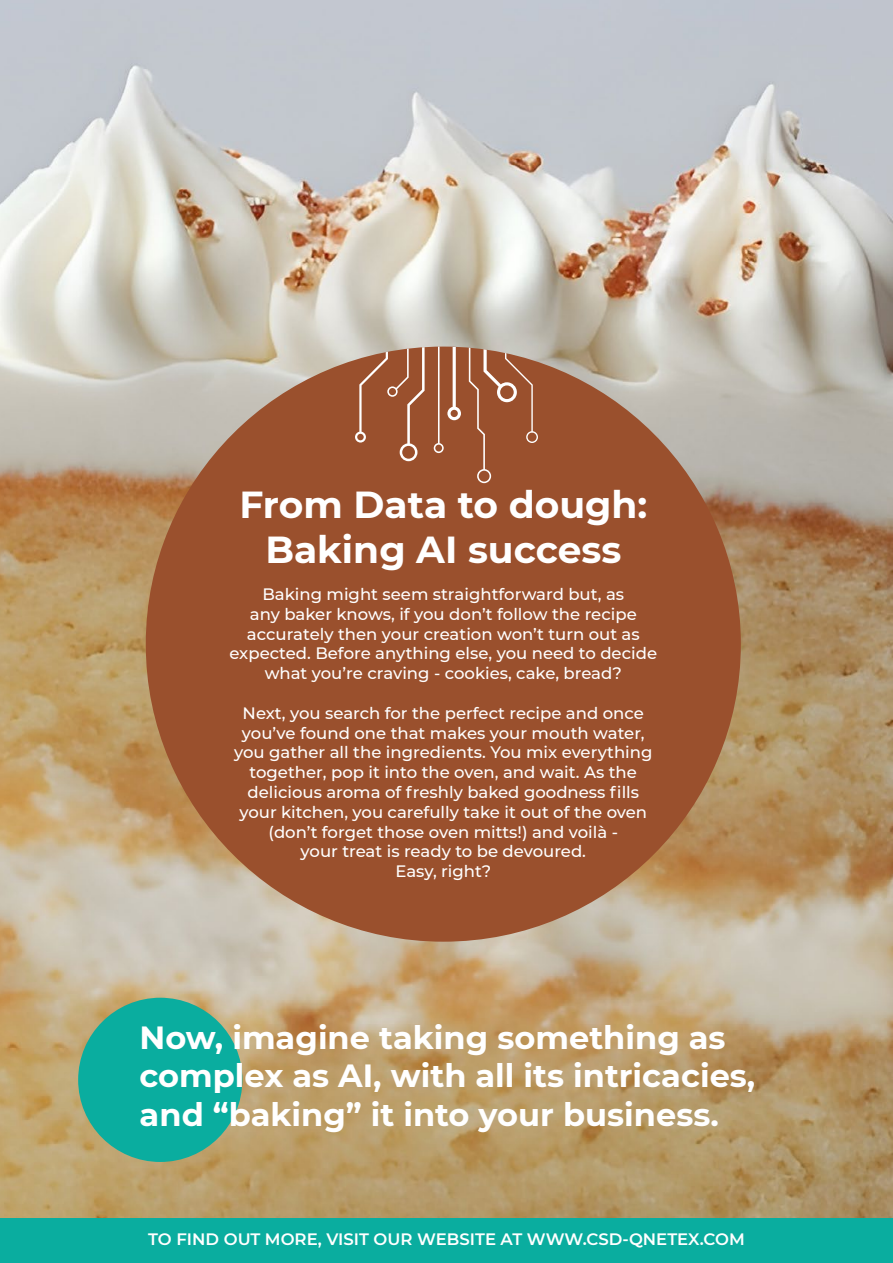
<style>
.page{position:relative;width:893px;height:1263px;background:#fff}
.page>*{position:absolute;margin:0;border:0;box-sizing:border-box;transform-origin:0 0}
.t1{font:700 37.5px/45px "Montserrat";color:#fff;text-align:center}
.t2{font:700 31.95px/38.4px "Montserrat";color:#fff}
.t3{font:500 16.5px/19.8px "Montserrat";color:#fff;text-align:center}
.t4{font:600 16.5px "Montserrat";color:#fff}
</style>
<div class="page">
<img style="left:0;top:0;width:893px;height:1218px">
<div style="left:146px;top:347px;width:595px;height:595px;background:#9a502d;border-radius:50%"></div>
<svg style="left:434px;top:347px;width:27px;height:106px"></svg>
<svg style="left:469px;top:347px;width:69px;height:136px"></svg>
<svg style="left:355px;top:347px;width:70px;height:114px"></svg>
<div style="left:78px;top:998px;width:164px;height:164px;background:#0aad9f;border-radius:50%"></div>
<div style="left:0;top:1218px;width:893px;height:45px;background:#0aad9f"></div>
<h1 class="t1" style="left:239px;top:480px;width:409px">From Data to dough:<br>Baking AI success</h1>
<p class="t3" style="left:229px;top:584px;width:429px">Baking might seem straightforward but, as<br>any baker knows, if you don’t follow the recipe accurately then your creation won’t turn out as expected. Before anything else, you need to decide what you’re craving - cookies, cake, bread?</p>
<p class="t3" style="left:234px;top:702px;width:420px">Next, you search for the perfect recipe and once you’ve found one that makes your mouth water, you gather all the ingredients. You mix everything together, pop it into the oven, and wait. As the delicious aroma of freshly baked goodness fills your kitchen, you carefully take it out of the oven (don’t forget those oven mitts!) and voilà -<br>your treat is ready to be devoured.<br>Easy, right?</p>
<h2 class="t2" style="left:140px;top:1016px;width:617px">Now, imagine taking something as complex as AI, with all its intricacies, and “baking” it into your business.</h2>
<p class="t4" style="left:148px;top:1227px;width:598px">TO FIND OUT MORE, VISIT OUR WEBSITE AT WWW.CSD-QNETEX.COM</p>
</div>
